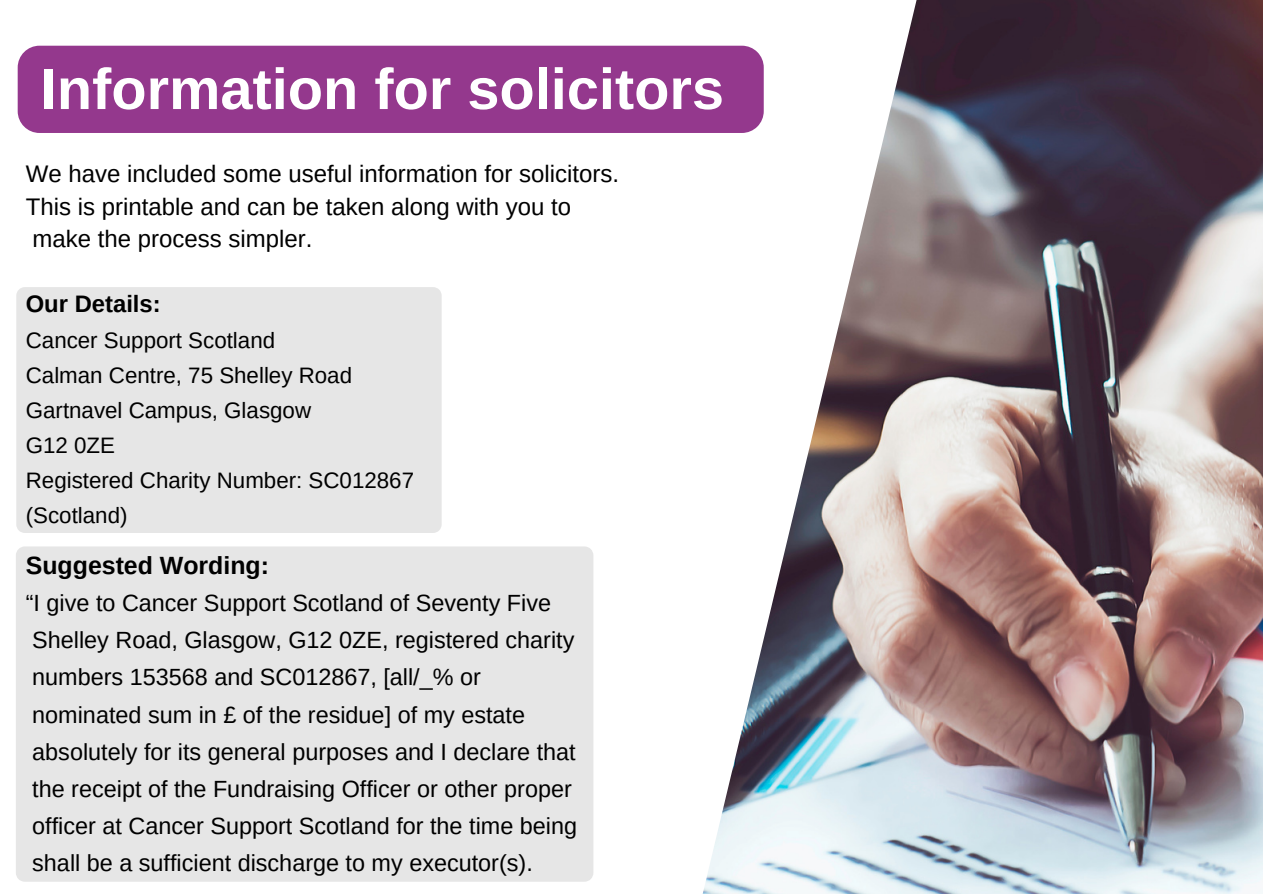
<style>
.page{position:relative;width:1263px;height:894px;background:#fff}
.page>*{position:absolute;margin:0;border:0;box-sizing:border-box;transform-origin:0 0}
.t1{font:700 57.75px "Arimo";color:#fff}
.t2{font:700 24.9px "Arimo";color:#000}
.t3{font:24px/32.5px "Arimo";color:#000}
.t4{font:700 23.85px "Arimo";color:#000}
.t5{font:23.4px/37px "Arimo";color:#000}
.t6{font:22.35px/34.8px "Arimo";color:#000}
</style>
<div class="page">
<img style="left:653px;top:0;width:610px;height:893px">
<div style="left:18px;top:46px;width:746px;height:87px;background:#94388d"></div>
<div style="left:16px;top:546px;width:577px;height:335px;background:#e6e6e6"></div>
<div style="left:16px;top:287px;width:426px;height:246px;background:#e6e6e6"></div>
<h1 class="t1" style="left:41px;top:57px;width:685px">Information for solicitors</h1>
<p class="t3" style="left:26px;top:157px;width:595px">We have included some useful information for solicitors.<br>This is printable and can be taken along with you to make the process simpler.</p>
<p class="t4" style="left:26px;top:290px;width:136px">Our Details:</p>
<p class="t6" style="left:26px;top:323px;width:390px">Cancer Support Scotland<br>Calman Centre, 75 Shelley Road<br>Gartnavel Campus, Glasgow<br>G12 0ZE<br>Registered Charity Number: SC012867 (Scotland)</p>
<p class="t2" style="left:26px;top:551px;width:245px">Suggested Wording:</p>
<p class="t5" style="left:26px;top:584px;width:553px">“I give to Cancer Support Scotland of Seventy Five Shelley Road, Glasgow, G12 0ZE, registered charity numbers 153568 and SC012867, [all/_% or nominated sum in £ of the residue] of my estate absolutely for its general purposes and I declare that the receipt of the Fundraising Officer or other proper officer at Cancer Support Scotland for the time being shall be a sufficient discharge to my executor(s).</p>
</div>
